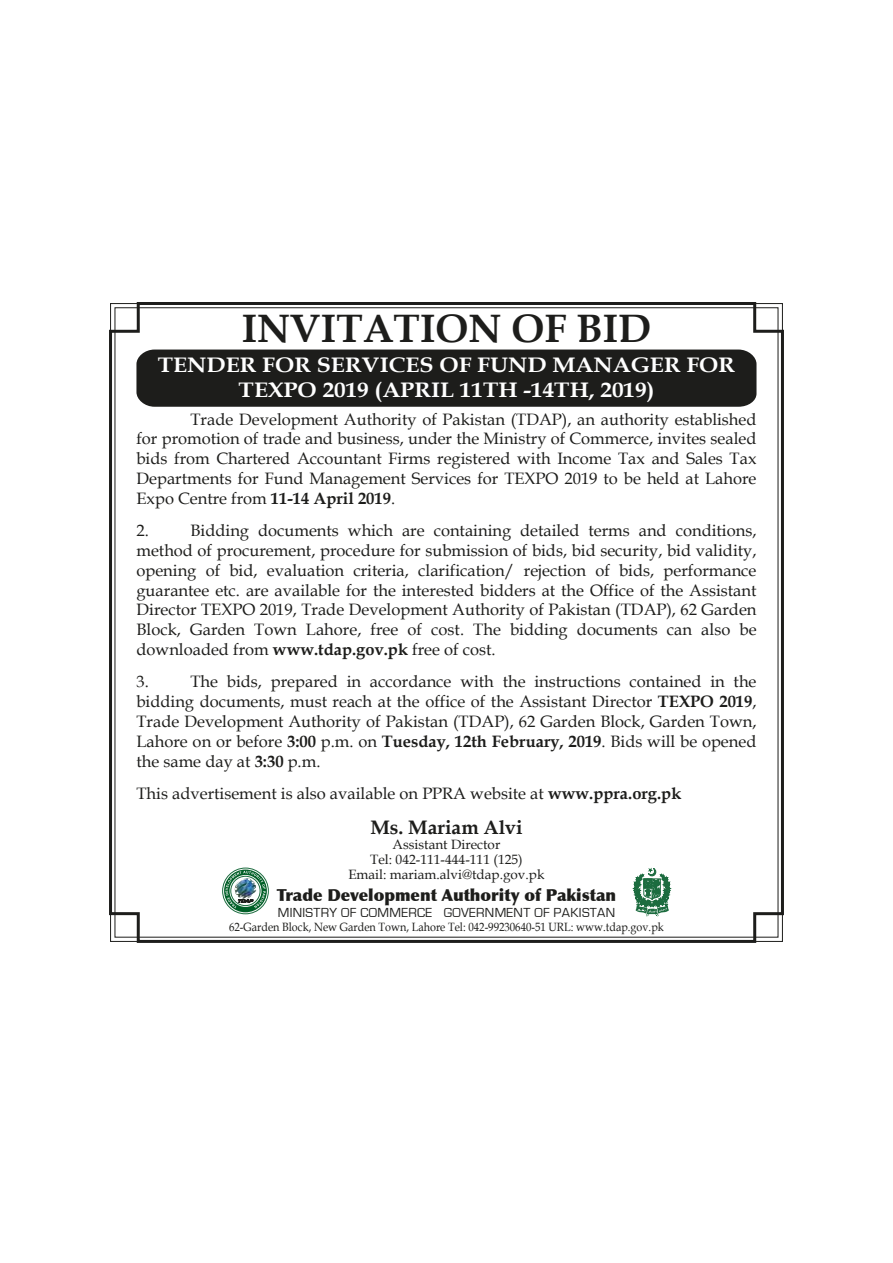
<style>
.page{position:relative;width:893px;height:1263px;background:#fff}
.page>*{position:absolute;margin:0;border:0;box-sizing:border-box;transform-origin:0 0}
.t1{font:700 39.6px "Book Antiqua";color:#1d1d1b}
.t2{font:700 21px/25.2px "Book Antiqua";color:#fff;text-align:center;scale:1.1 1}
.t3{font:700 19.5px "Book Antiqua";color:#1d1d1b}
.t4{font:16.5px/19.8px "Book Antiqua";color:#1d1d1b;text-align:justify}
.t5{font:900 16.5px "Optima";color:#1d1d1b}
.t6{font:13.5px/15px "Book Antiqua";color:#1d1d1b;text-align:center}
.t7{font:13.5px "Eurostile";letter-spacing:.025em;color:#1d1d1b}
.t8{font:12px "Book Antiqua";color:#1d1d1b;scale:.9 1}
.s1{font-weight:700}
</style>
<div class="page">
<svg style="left:109px;top:302px;width:675px;height:641px"></svg>
<div style="left:136px;top:350px;width:620px;height:57px;background:#1d1d1b"></div>
<h1 class="t1" style="left:242px;top:306px;width:411px">INVITATION OF BID</h1>
<p class="t2" style="left:158px;top:352px;width:526px">TENDER FOR SERVICES OF FUND MANAGER FOR<br>TEXPO 2019 (APRIL 11TH -14TH, 2019)</p>
<p class="t4" style="left:136px;top:409px;width:622px;text-indent:54px">Trade Development Authority of Pakistan (TDAP), an authority established for promotion of trade and business, under the Ministry of Commerce, invites sealed bids from Chartered Accountant Firms registered with Income Tax and Sales Tax Departments for Fund Management Services for TEXPO 2019 to be held at Lahore Expo Centre from <span class="s1">11-14 April 2019</span>.</p>
<p class="t4" style="left:136px;top:521px;width:14px">2.</p>
<p class="t4" style="left:136px;top:521px;width:622px;text-indent:54px">Bidding documents which are containing detailed terms and conditions, method of procurement, procedure for submission of bids, bid security, bid validity, opening of bid, evaluation criteria, clarification/ rejection of bids, performance guarantee etc. are available for the interested bidders at the Office of the Assistant Director TEXPO 2019, Trade Development Authority of Pakistan (TDAP), 62 Garden Block, Garden Town Lahore, free of cost. The bidding documents can also be downloaded from <span class="s1">www.tdap.gov.pk</span> free of cost.</p>
<p class="t4" style="left:136px;top:672px;width:14px">3.</p>
<p class="t4" style="left:136px;top:672px;width:622px;text-indent:54px">The bids, prepared in accordance with the instructions contained in the bidding documents, must reach at the office of the Assistant Director <span class="s1">TEXPO 2019</span>, Trade Development Authority of Pakistan (TDAP), 62 Garden Block, Garden Town, Lahore on or before <span class="s1">3:00</span> p.m. on <span class="s1">Tuesday, 12th February, 2019</span>. Bids will be opened the same day at <span class="s1">3:30</span> p.m.</p>
<p class="t4" style="left:136px;top:783px;width:546px">This advertisement is also available on PPRA website at <span class="s1">www.ppra.org.pk</span></p>
<p class="t3" style="left:370px;top:816px;width:154px">Ms. Mariam Alvi</p>
<p class="t6" style="left:348px;top:837px;width:198px">Assistant Director<br>Tel: 042-111-444-111 (125)<br>Email: mariam.alvi@tdap.gov.pk</p>
<p class="t5" style="left:277px;top:885px;width:341px">Trade Development Authority of Pakistan</p>
<p class="t7" style="left:278px;top:905px;width:339px">MINISTRY OF COMMERCE GOVERNMENT OF PAKISTAN</p>
<p class="t8" style="left:229px;top:920px;width:484px">62-Garden Block, New Garden Town, Lahore Tel: 042-99230640-51 URL: www.tdap.gov.pk</p>
</div>
